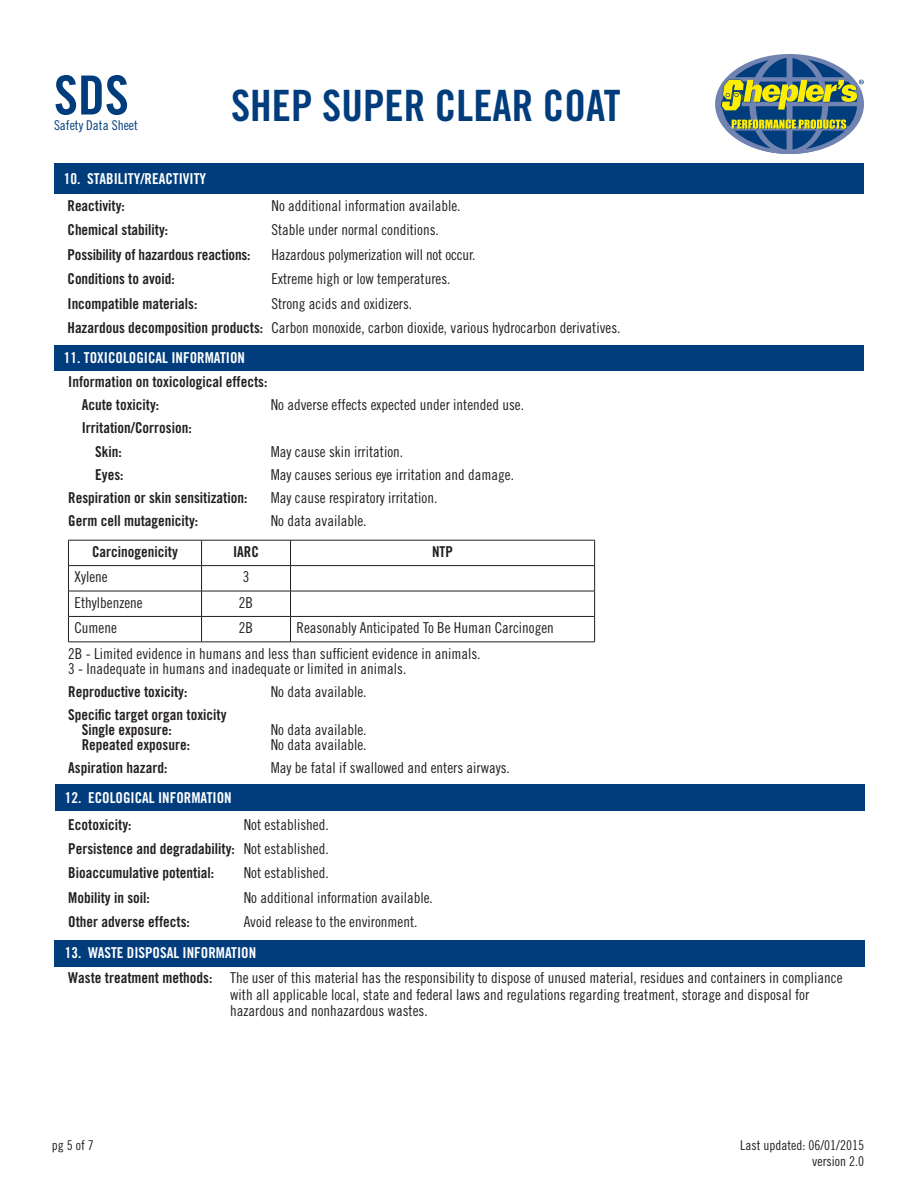
<style>
.page{position:relative;width:918px;height:1188px;background:#fff}
.page>*{position:absolute;margin:0;border:0;box-sizing:border-box;transform-origin:0 0}
.t1{font:54px "Trade Gothic LT Std Bd Cn 20";color:#013d7d}
.t2{font:43.2px "Trade Gothic LT Std Bd Cn 20";color:#013d7d}
.Body_Text{font:15px "Trade Gothic LT Std Cn 18";color:#231f20}
.Body_Text-2{font:15px "Trade Gothic LT Std Bd Cn 20";color:#231f20}
.Section_Header{font:15px "Trade Gothic LT Std Bd Cn 20";color:#fff}
.cHART_tEXT{font:15px "Trade Gothic LT Std Cn 18";color:#231f20}
.cHART_tEXT-2{font:15px "Trade Gothic LT Std Bd Cn 20";color:#231f20}
.t3{font:13.5px/16.5px "Trade Gothic LT Std Cn 18";color:#231f20;text-align:right}
.t4{font:13.5px "Trade Gothic LT Std Cn 18";color:#013d7d}
.s1{font-family:"Trade Gothic LT Std Bd Cn 20"}
.s2{font-family:"Trade Gothic LT Std Cn 18"}
</style>
<div class="page">
<svg style="left:715px;top:54px;width:149px;height:100px"></svg>
<div style="left:54px;top:345px;width:810px;height:25px;background:#013d7d"></div>
<hr style="left:68px;top:540px;width:134px;height:1px;background:#231f20">
<hr style="left:202px;top:540px;width:89px;height:1px;background:#231f20">
<hr style="left:291px;top:540px;width:304px;height:1px;background:#231f20">
<hr style="left:68px;top:565px;width:134px;height:1px;background:#231f20">
<hr style="left:202px;top:565px;width:89px;height:1px;background:#231f20">
<hr style="left:291px;top:565px;width:304px;height:1px;background:#231f20">
<hr style="left:68px;top:591px;width:134px;height:1px;background:#231f20">
<hr style="left:202px;top:591px;width:89px;height:1px;background:#231f20">
<hr style="left:291px;top:591px;width:304px;height:1px;background:#231f20">
<hr style="left:68px;top:616px;width:134px;height:1px;background:#231f20">
<svg style="left:68px;top:540px;width:1px;height:102px"></svg>
<hr style="left:202px;top:616px;width:89px;height:1px;background:#231f20">
<svg style="left:201px;top:540px;width:1px;height:102px"></svg>
<hr style="left:291px;top:616px;width:304px;height:1px;background:#231f20">
<svg style="left:290px;top:540px;width:1px;height:102px"></svg>
<svg style="left:594px;top:540px;width:1px;height:102px"></svg>
<hr style="left:68px;top:642px;width:134px;height:1px;background:#231f20">
<hr style="left:202px;top:642px;width:89px;height:1px;background:#231f20">
<hr style="left:291px;top:642px;width:304px;height:1px;background:#231f20">
<div style="left:54px;top:163px;width:810px;height:30px;background:#013d7d"></div>
<div style="left:55px;top:784px;width:810px;height:27px;background:#013d7d"></div>
<div style="left:55px;top:940px;width:810px;height:27px;background:#013d7d"></div>
<h1 class="t1" style="left:54px;top:62px;width:76px">SDS</h1>
<p class="t4" style="left:54px;top:117px;width:85px">Safety Data Sheet</p>
<p class="Section_Header" style="left:64px;top:169px;width:144px">10. STABILITY/REACTIVITY</p>
<h2 class="t2" style="left:231px;top:80px;width:391px">SHEP SUPER CLEAR COAT</h2>
<p class="Body_Text-2" style="left:68px;top:196px;width:59px">Reactivity:</p>
<p class="Body_Text" style="left:272px;top:196px;width:191px">No additional information available.</p>
<p class="Body_Text-2" style="left:68px;top:221px;width:102px">Chemical stability:</p>
<p class="Body_Text" style="left:271px;top:221px;width:169px">Stable under normal conditions.</p>
<p class="Body_Text-2" style="left:68px;top:245px;width:185px">Possibility of hazardous reactions:</p>
<p class="Body_Text" style="left:271px;top:245px;width:206px">Hazardous polymerization will not occur.</p>
<p class="Body_Text-2" style="left:68px;top:270px;width:109px">Conditions to avoid:</p>
<p class="Body_Text" style="left:271px;top:270px;width:181px">Extreme high or low temperatures.</p>
<p class="Body_Text-2" style="left:68px;top:294px;width:131px">Incompatible materials:</p>
<p class="Body_Text" style="left:271px;top:294px;width:142px">Strong acids and oxidizers.</p>
<p class="Body_Text" style="left:68px;top:319px;width:555px"><span class="s1">Hazardous decomposition products:</span> Carbon monoxide, carbon dioxide, various hydrocarbon derivatives.</p>
<p class="Section_Header" style="left:64px;top:349px;width:183px">11. TOXICOLOGICAL INFORMATION</p>
<p class="Body_Text-2" style="left:68px;top:373px;width:201px">Information on toxicological effects:</p>
<p class="Body_Text-2" style="left:82px;top:396px;width:79px">Acute toxicity:</p>
<p class="Body_Text" style="left:271px;top:396px;width:255px">No adverse effects expected under intended use.</p>
<p class="Body_Text-2" style="left:82px;top:419px;width:111px">Irritation/Corrosion:</p>
<p class="Body_Text-2" style="left:95px;top:442px;width:28px">Skin:</p>
<p class="Body_Text" style="left:271px;top:442px;width:134px">May cause skin irritation.</p>
<p class="Body_Text-2" style="left:95px;top:465px;width:30px">Eyes:</p>
<p class="Body_Text" style="left:271px;top:465px;width:245px">May causes serious eye irritation and damage.</p>
<p class="Body_Text-2" style="left:68px;top:488px;width:181px">Respiration or skin sensitization:</p>
<p class="Body_Text" style="left:271px;top:489px;width:168px">May cause respiratory irritation.</p>
<p class="Body_Text-2" style="left:68px;top:511px;width:131px">Germ cell mutagenicity:</p>
<p class="Body_Text" style="left:271px;top:512px;width:97px">No data available.</p>
<p class="cHART_tEXT-2" style="left:92px;top:543px;width:87px">Carcinogenicity</p>
<p class="cHART_tEXT-2" style="left:233px;top:543px;width:27px">IARC</p>
<p class="cHART_tEXT-2" style="left:432px;top:543px;width:22px">NTP</p>
<p class="cHART_tEXT" style="left:74px;top:568px;width:35px">Xylene</p>
<p class="cHART_tEXT" style="left:243px;top:568px;width:8px">3</p>
<p class="cHART_tEXT" style="left:74px;top:594px;width:70px">Ethylbenzene</p>
<p class="cHART_tEXT" style="left:239px;top:594px;width:16px">2B</p>
<p class="cHART_tEXT" style="left:74px;top:619px;width:44px">Cumene</p>
<p class="cHART_tEXT" style="left:239px;top:619px;width:16px">2B</p>
<p class="cHART_tEXT" style="left:297px;top:619px;width:259px">Reasonably Anticipated To Be Human Carcinogen</p>
<p class="Body_Text" style="left:68px;top:645px;width:414px">2B - Limited evidence in humans and less than sufficient evidence in animals.</p>
<p class="Body_Text" style="left:68px;top:660px;width:340px">3 - Inadequate in humans and inadequate or limited in animals.</p>
<p class="Body_Text-2" style="left:68px;top:683px;width:121px">Reproductive toxicity:</p>
<p class="Body_Text" style="left:271px;top:683px;width:97px">No data available.</p>
<p class="Body_Text-2" style="left:68px;top:705px;width:160px">Specific target organ toxicity</p>
<p class="Body_Text-2" style="left:82px;top:720px;width:91px">Single exposure:</p>
<p class="Body_Text" style="left:271px;top:721px;width:97px">No data available.</p>
<p class="Body_Text-2" style="left:82px;top:735px;width:110px">Repeated exposure:</p>
<p class="Body_Text" style="left:271px;top:736px;width:97px">No data available.</p>
<p class="Body_Text-2" style="left:68px;top:758px;width:101px">Aspiration hazard:</p>
<p class="Body_Text" style="left:271px;top:758px;width:241px">May be fatal if swallowed and enters airways.</p>
<p class="Section_Header" style="left:65px;top:789px;width:168px">12. ECOLOGICAL INFORMATION</p>
<p class="Body_Text-2" style="left:68px;top:815px;width:65px">Ecotoxicity:</p>
<p class="Body_Text" style="left:244px;top:816px;width:86px">Not established.</p>
<p class="Body_Text-2" style="left:68px;top:840px;width:262px">Persistence and degradability: <span class="s2">Not established.</span></p>
<p class="Body_Text-2" style="left:68px;top:864px;width:147px">Bioaccumulative potential:</p>
<p class="Body_Text" style="left:244px;top:864px;width:86px">Not established.</p>
<p class="Body_Text-2" style="left:68px;top:888px;width:83px">Mobility in soil:</p>
<p class="Body_Text" style="left:244px;top:889px;width:191px">No additional information available.</p>
<p class="Body_Text-2" style="left:68px;top:913px;width:123px">Other adverse effects:</p>
<p class="Body_Text" style="left:244px;top:913px;width:175px">Avoid release to the environment.</p>
<p class="Section_Header" style="left:65px;top:944px;width:193px">13. WASTE DISPOSAL INFORMATION</p>
<p class="Body_Text" style="left:68px;top:969px;width:776px"><span class="s1">Waste treatment methods:</span> The user of this material has the responsibility to dispose of unused material, residues and containers in compliance</p>
<p class="Body_Text" style="left:230px;top:986px;width:580px">with all applicable local, state and federal laws and regulations regarding treatment, storage and disposal for</p>
<p class="Body_Text" style="left:230px;top:1002px;width:199px">hazardous and nonhazardous wastes.</p>
<p class="t3" style="left:52px;top:1137px;width:43px">pg 5 of 7</p>
<p class="t3" style="left:740px;top:1137px;width:125px">Last updated: 06/01/2015 version 2.0</p>
</div>
